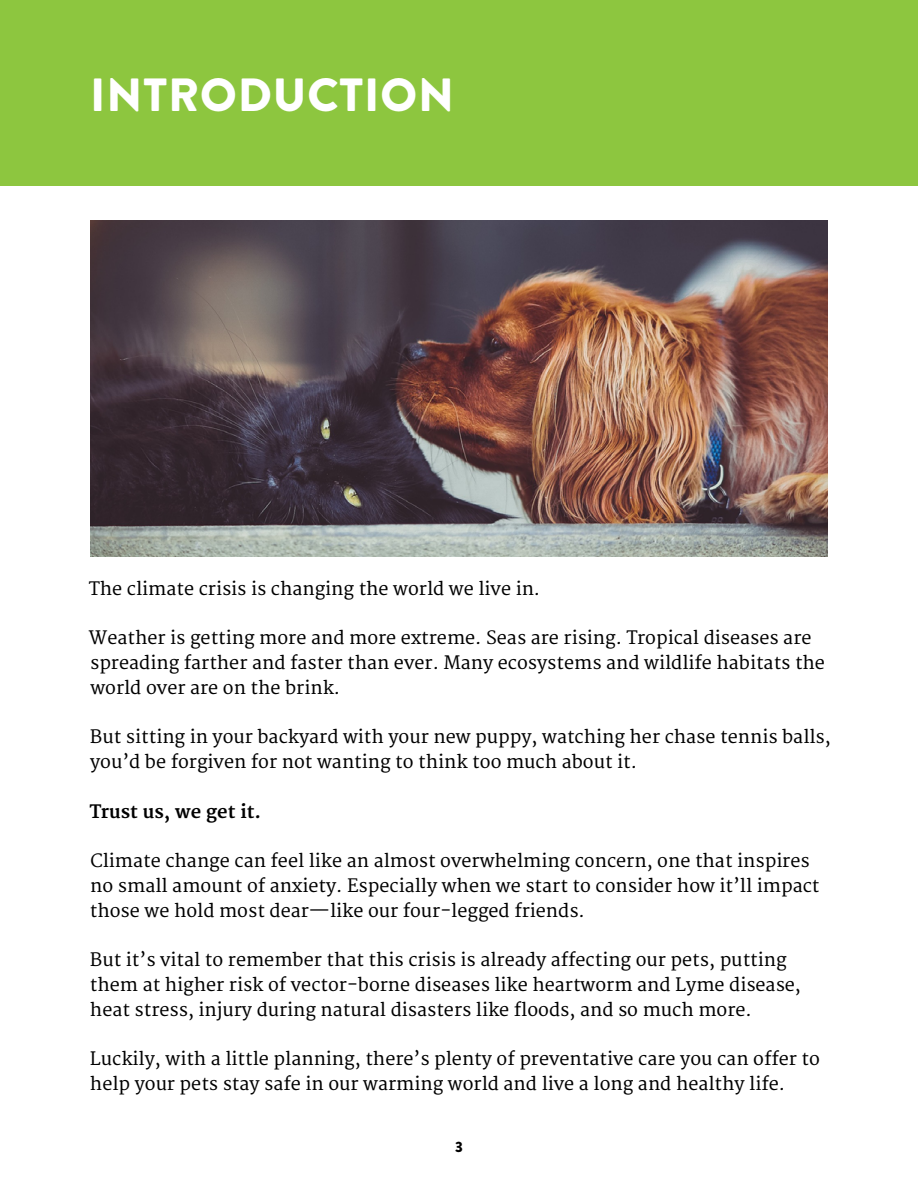
<style>
.page{position:relative;width:918px;height:1188px;background:#fff}
.page>*{position:absolute;margin:0;border:0;box-sizing:border-box;transform-origin:0 0}
.t1{font:900 46.5px "Brandon Grotesque";letter-spacing:.02em;color:#fff}
.t2{font:18px/24.8px "Merriweather";color:#000}
.t3{font:700 18px "Merriweather";color:#000}
.t4{font:900 15px "Brandon Grotesque";color:#000}
</style>
<div class="page">
<div style="left:0;top:0;width:918px;height:185px;background:#8dc63f"></div>
<img style="left:90px;top:220px;width:738px;height:337px">
<h1 class="t1" style="left:90px;top:62px;width:365px">INTRODUCTION</h1>
<p class="t2" style="left:89px;top:577px;width:453px">The climate crisis is changing the world we live in.</p>
<p class="t2" style="left:89px;top:626px;width:738px">Weather is getting more and more extreme. Seas are rising. Tropical diseases are spreading farther and faster than ever. Many ecosystems and wildlife habitats the world over are on the brink.</p>
<p class="t2" style="left:90px;top:725px;width:742px">But sitting in your backyard with your new puppy, watching her chase tennis balls, you’d be forgiven for not wanting to think too much about it.</p>
<p class="t3" style="left:90px;top:801px;width:173px">Trust us, we get it.</p>
<p class="t2" style="left:90px;top:849px;width:731px">Climate change can feel like an almost overwhelming concern, one that inspires no small amount of anxiety. Especially when we start to consider how it’ll impact those we hold most dear—like our four-legged friends.</p>
<p class="t2" style="left:90px;top:948px;width:713px">But it’s vital to remember that this crisis is already affecting our pets, putting them at higher risk of vector-borne diseases like heartworm and Lyme disease, heat stress, injury during natural disasters like floods, and so much more.</p>
<p class="t2" style="left:90px;top:1047px;width:731px">Luckily, with a little planning, there’s plenty of preventative care you can offer to help your pets stay safe in our warming world and live a long and healthy life.</p>
<p class="t4" style="left:455px;top:1136px;width:9px">3</p>
</div>
